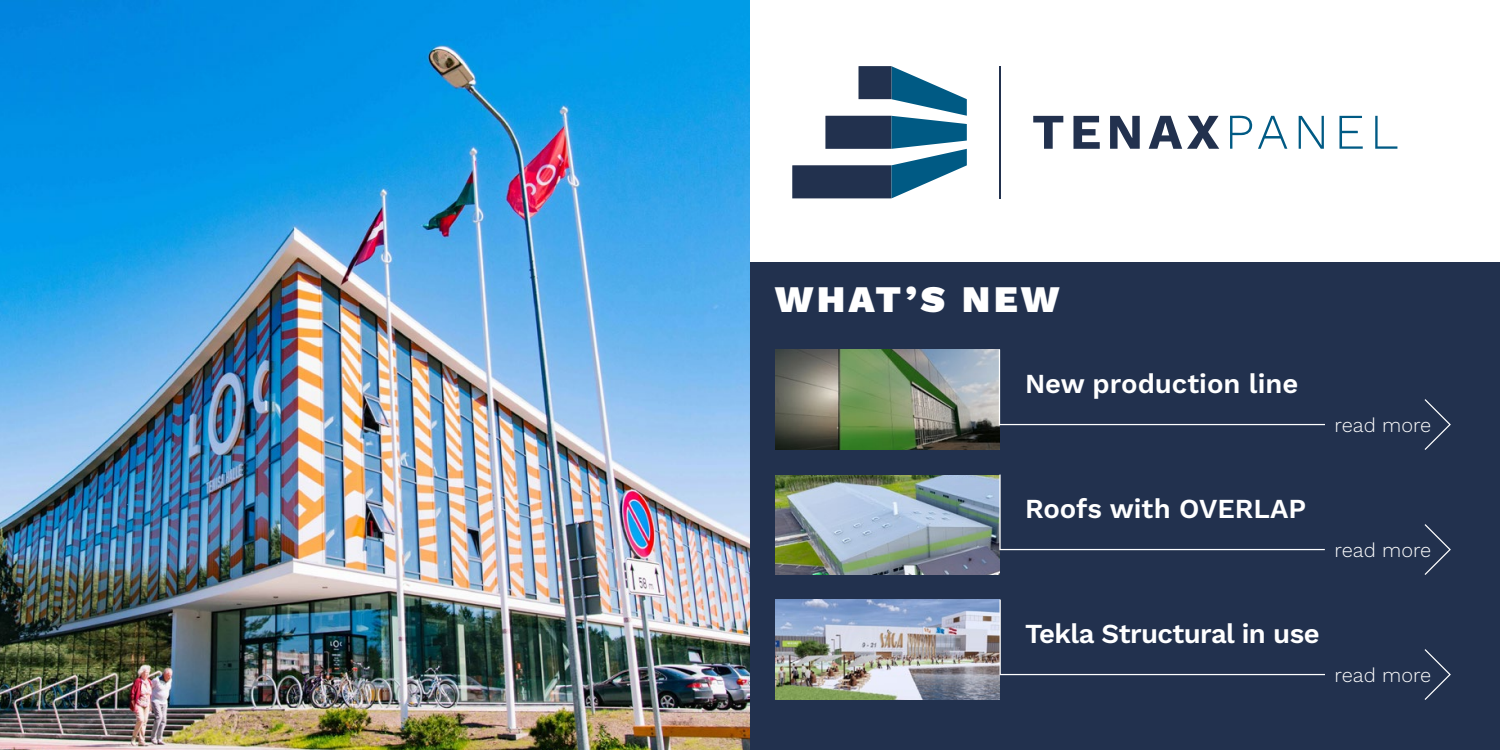
<style>
.page{position:relative;width:1500px;height:750px;background:#fff}
.page>*{position:absolute;margin:0;border:0;box-sizing:border-box;transform-origin:0 0}
.t1{font:900 37.5px "Work Sans";letter-spacing:.1em;color:#fff}
.t2{font:600 27.5px "Work Sans";letter-spacing:-.005em;color:#fff}
.t3{font:300 20px "Work Sans";color:#fff}
</style>
<div class="page">
<svg style="left:792px;top:66px;width:175px;height:132px"></svg>
<div style="left:859px;top:66px;width:33px;height:33px;background:#22314e"></div>
<svg style="left:1110px;top:116px;width:30px;height:33px"></svg>
<svg style="left:1073px;top:116px;width:27px;height:33px"></svg>
<svg style="left:1149px;top:116px;width:70px;height:33px"></svg>
<svg style="left:1033px;top:116px;width:30px;height:33px"></svg>
<svg style="left:1299px;top:116px;width:25px;height:33px"></svg>
<svg style="left:1339px;top:116px;width:24px;height:33px"></svg>
<svg style="left:1230px;top:115px;width:57px;height:34px"></svg>
<hr style="left:999px;top:66px;width:2px;height:132px;background:#22314e">
<svg style="left:1375px;top:116px;width:22px;height:33px"></svg>
<div style="left:750px;top:262px;width:750px;height:488px;background:#22314e"></div>
<img style="left:775px;top:350px;width:225px;height:100px">
<img style="left:775px;top:475px;width:225px;height:100px">
<img style="left:775px;top:600px;width:225px;height:100px">
<svg style="left:998px;top:349px;width:327px;height:77px"></svg>
<svg style="left:999px;top:474px;width:326px;height:77px"></svg>
<svg style="left:999px;top:599px;width:326px;height:77px"></svg>
<svg style="left:1424px;top:399px;width:27px;height:51px"></svg>
<svg style="left:1424px;top:524px;width:27px;height:51px"></svg>
<svg style="left:1424px;top:649px;width:27px;height:51px"></svg>
<img style="left:0;top:0;width:750px;height:750px">
<h1 class="t1" style="left:775px;top:271px;width:286px">WHAT’S NEW</h1>
<p class="t2" style="left:1025px;top:363px;width:275px">New production line</p>
<p class="t2" style="left:1025px;top:488px;width:283px">Roofs with OVERLAP</p>
<p class="t3" style="left:1335px;top:411px;width:98px">read more</p>
<p class="t3" style="left:1335px;top:536px;width:98px">read more</p>
<p class="t2" style="left:1025px;top:613px;width:296px">Tekla Structural in use</p>
<p class="t3" style="left:1335px;top:661px;width:98px">read more</p>
</div>
